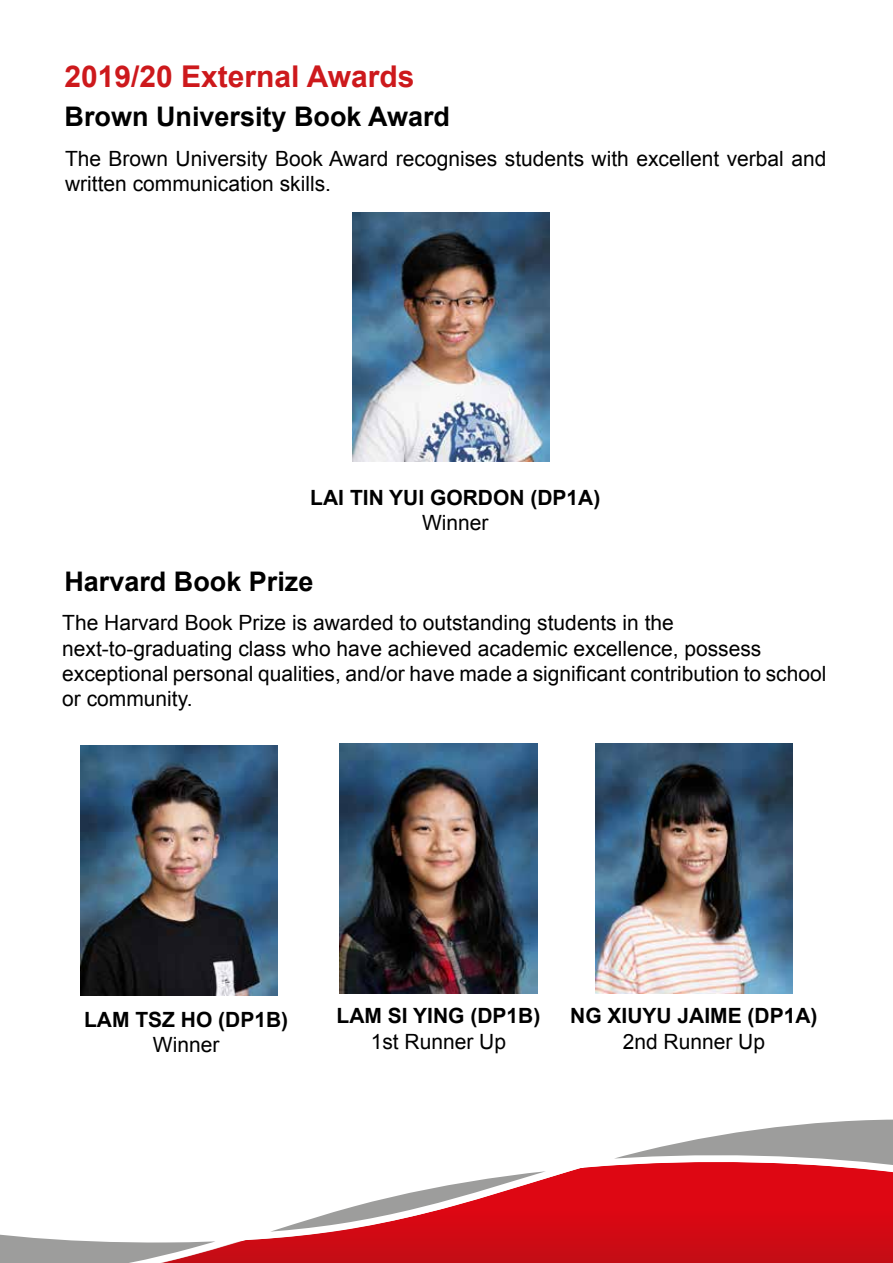
<style>
.page{position:relative;width:893px;height:1263px;background:#fff}
.page>*{position:absolute;margin:0;border:0;box-sizing:border-box;transform-origin:0 0}
.t1{font:700 30px "Arial";color:#cd191c}
.t2{font:700 27px "Arial";color:#000}
.t3{font:21px/25.2px "Arial";color:#000}
.t4{font:700 21px "Arial";color:#000}
</style>
<div class="page">
<svg style="left:0;top:1119px;width:893px;height:144px"></svg>
<img style="left:353px;top:213px;width:197px;height:249px">
<img style="left:595px;top:744px;width:197px;height:249px">
<img style="left:340px;top:744px;width:197px;height:249px">
<img style="left:81px;top:746px;width:197px;height:249px">
<h1 class="t1" style="left:64px;top:56px;width:352px">2019/20 External Awards</h1>
<p class="t2" style="left:65px;top:99px;width:387px">Brown University Book Award</p>
<p class="t3" style="left:65px;top:146px;width:763px">The Brown University Book Award recognises students with excellent verbal and written communication skills.</p>
<p class="t4" style="left:310px;top:483px;width:292px">LAI TIN YUI GORDON (DP1A)</p>
<p class="t3" style="left:422px;top:510px;width:68px">Winner</p>
<p class="t2" style="left:64px;top:564px;width:251px">Harvard Book Prize</p>
<p class="t3" style="left:62px;top:611px;width:766px">The Harvard Book Prize is awarded to outstanding students in the next-to-graduating class who have achieved academic excellence, possess exceptional personal qualities, and/or have made a significant contribution to school or community.</p>
<p class="t4" style="left:84px;top:1006px;width:206px">LAM TSZ HO (DP1B)</p>
<p class="t3" style="left:153px;top:1032px;width:68px">Winner</p>
<p class="t4" style="left:337px;top:1002px;width:205px">LAM SI YING (DP1B)</p>
<p class="t3" style="left:371px;top:1029px;width:137px">1st Runner Up</p>
<p class="t4" style="left:570px;top:1002px;width:249px">NG XIUYU JAIME (DP1A)</p>
<p class="t3" style="left:623px;top:1029px;width:144px">2nd Runner Up</p>
</div>
